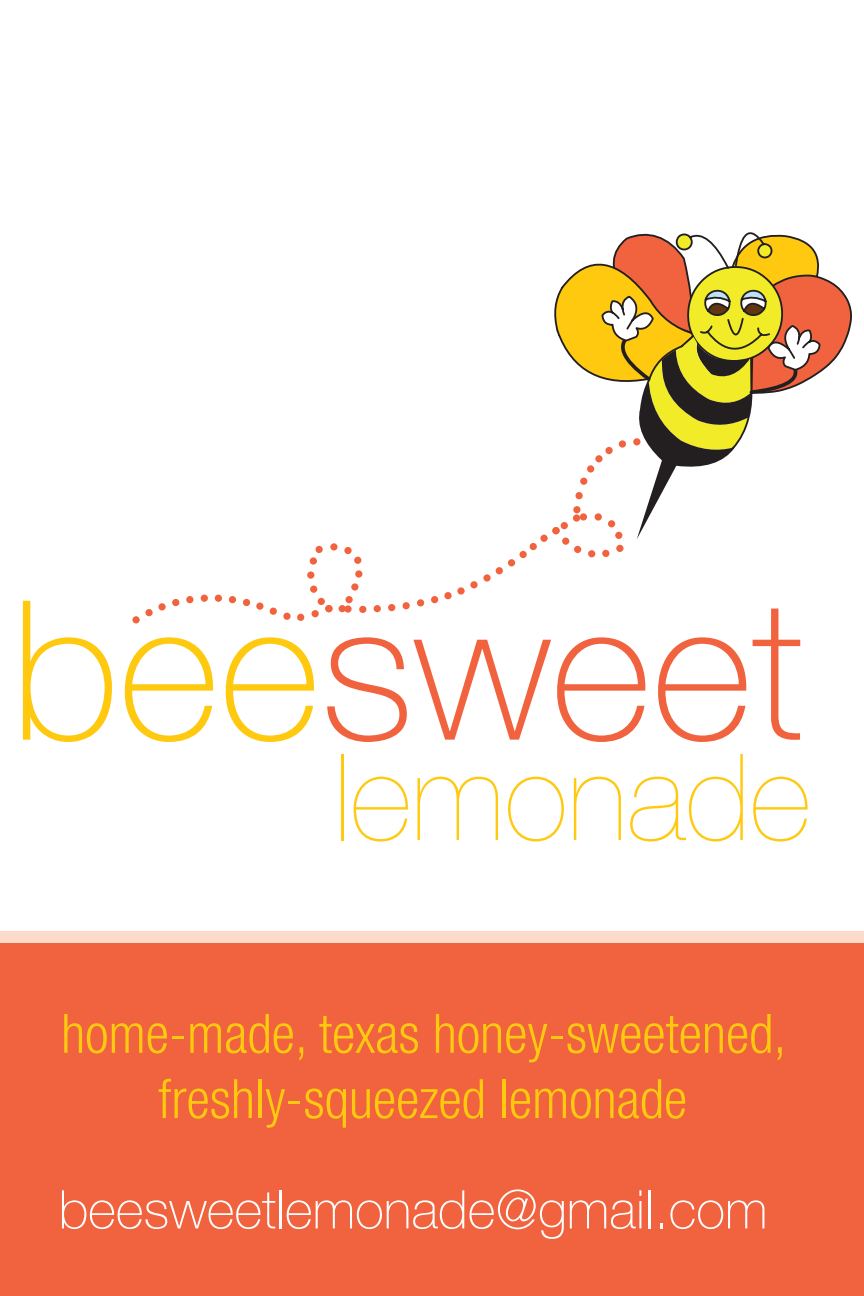
<style>
.page{position:relative;width:864px;height:1296px;background:#fff}
.page>*{position:absolute;margin:0;border:0;box-sizing:border-box;transform-origin:0 0}
.t1{font:100 194.5px "Helvetica Neue";color:#f1633f}
.t2{font:200 120.55px "Helvetica Neue";color:#fec90f}
.t3{font:300 condensed 54.4px/65.3px "Helvetica Neue";color:#fec90f;text-align:center}
.t4{font:100 53.35px "Helvetica Neue";color:#fff}
.s1{color:#fec90f}
</style>
<div class="page">
<div style="left:0;top:936px;width:864px;height:360px;background:#f1633f"></div>
<svg style="left:344px;top:547px;width:17px;height:17px"></svg>
<svg style="left:330px;top:543px;width:8px;height:8px"></svg>
<svg style="left:310px;top:546px;width:13px;height:19px"></svg>
<svg style="left:307px;top:571px;width:7px;height:8px"></svg>
<svg style="left:310px;top:586px;width:22px;height:31px"></svg>
<svg style="left:297px;top:614px;width:7px;height:7px"></svg>
<svg style="left:283px;top:613px;width:8px;height:7px"></svg>
<svg style="left:270px;top:608px;width:7px;height:7px"></svg>
<svg style="left:256px;top:603px;width:8px;height:7px"></svg>
<svg style="left:243px;top:599px;width:7px;height:7px"></svg>
<svg style="left:229px;top:596px;width:7px;height:7px"></svg>
<svg style="left:215px;top:595px;width:7px;height:7px"></svg>
<svg style="left:201px;top:595px;width:7px;height:7px"></svg>
<svg style="left:186px;top:596px;width:7px;height:7px"></svg>
<svg style="left:172px;top:599px;width:7px;height:7px"></svg>
<svg style="left:132px;top:603px;width:34px;height:20px"></svg>
<svg style="left:431px;top:596px;width:7px;height:7px"></svg>
<svg style="left:417px;top:599px;width:7px;height:8px"></svg>
<svg style="left:403px;top:602px;width:7px;height:7px"></svg>
<svg style="left:388px;top:604px;width:7px;height:7px"></svg>
<svg style="left:374px;top:605px;width:7px;height:7px"></svg>
<svg style="left:339px;top:570px;width:27px;height:43px"></svg>
<svg style="left:444px;top:232px;width:408px;height:367px"></svg>
<div style="left:0;top:932px;width:864px;height:11px;background:#fddbcb"></div>
<h1 class="t1" style="left:10px;top:559px;width:794px"><span class="s1">bee</span>sweet</h1>
<h2 class="t2" style="left:335px;top:728px;width:477px">lemonade</h2>
<p class="t3" style="left:61px;top:1000px;width:727px">home-made, texas honey-sweetened, freshly-squeezed lemonade</p>
<p class="t4" style="left:58px;top:1179px;width:710px">beesweetlemonade@gmail.com</p>
</div>
